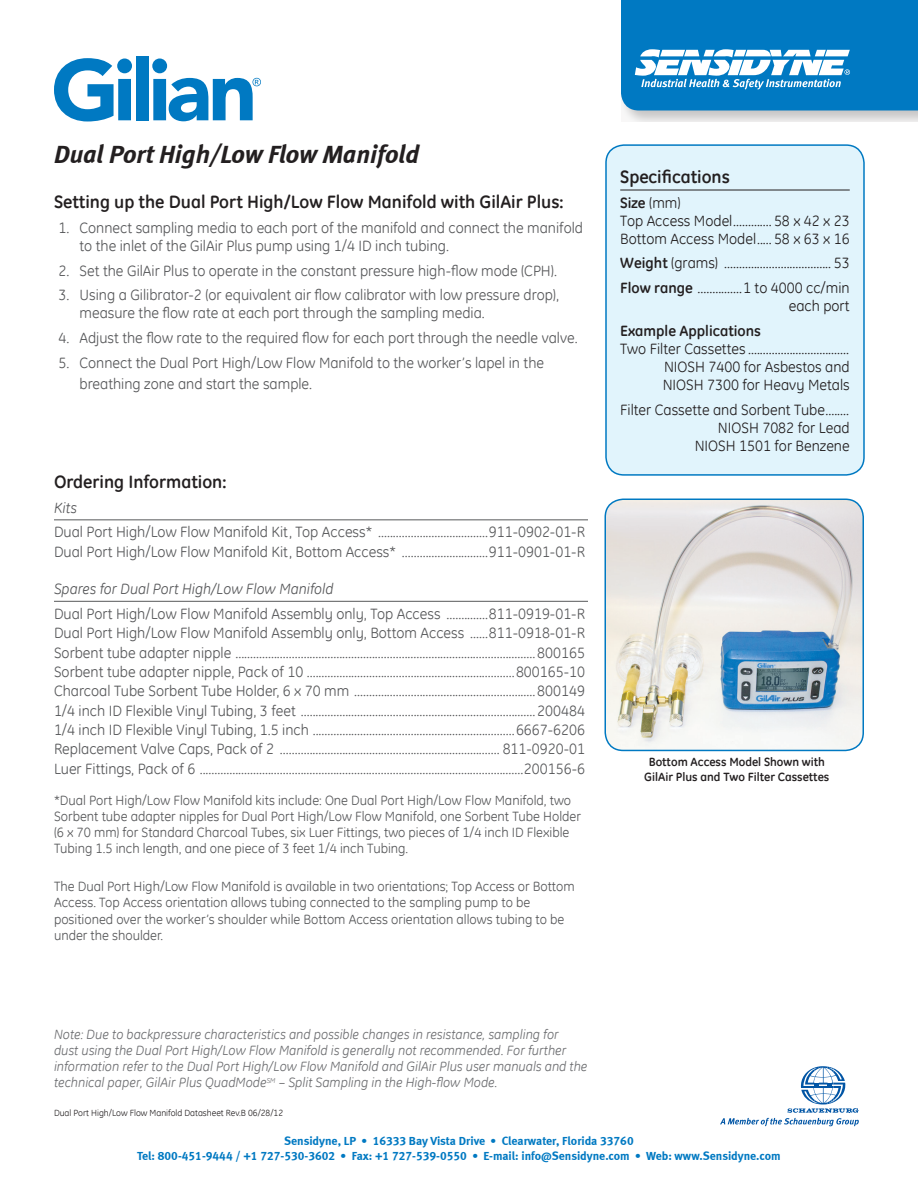
<style>
.page{position:relative;width:918px;height:1188px;background:#fff}
.page>*{position:absolute;margin:0;border:0;box-sizing:border-box;transform-origin:0 0}
.t1{font:italic 25.5px "Meta Bold LF";color:#231f20}
.t2{font:700 18px "GE Inspira";color:#231f20}
.t3{font:15px/18px "GE Inspira";color:#57585a}
.t4{font:15px/18px "GE Inspira";color:#231f20;text-align:right}
.t5{font:italic 15px "GE Inspira";color:#57585a}
.t6{font:700 15px "GE Inspira";color:#231f20}
.t7{font:13.5px/16.2px "GE Inspira";color:#57585a}
.t8{font:italic 13.5px/16.2px "GE Inspira";color:#6c6d70}
.t9{font:12px "Meta Bold LF";color:#0079c2}
.t10{font:700 12px/14.4px "GE Inspira";color:#231f20;text-align:center}
.t11{font:9px "GE Inspira";color:#231f20}
.t12{font:8.7px "Meta Book LF";color:#0079c2}
.s1{font-weight:400}
.s2{font-weight:700}
</style>
<div class="page">
<svg style="left:625px;top:111px;width:293px;height:11px;background:#dad9d9"></svg>
<svg style="left:621px;top:0;width:297px;height:111px;background:#228ac9"></svg>
<svg style="left:720px;top:1066px;width:139px;height:60px"></svg>
<hr style="left:54px;top:519px;width:534px;height:1px;background:#57585a">
<hr style="left:54px;top:601px;width:534px;height:1px;background:#57585a">
<div style="left:606px;top:145px;width:258px;height:330px;background:#e1f4fc;border-radius:18px"></div>
<hr style="left:620px;top:190px;width:230px;height:1px;background:#231f20">
<div style="left:605px;top:144px;width:260px;height:332px;border:2px solid #0079c2;border-radius:18px"></div>
<img style="left:605px;top:499px;width:258px;height:251px">
<div style="left:604px;top:499px;width:260px;height:252px;border:2px solid #0079c2;border-radius:18px"></div>
<svg style="left:54px;top:58px;width:78px;height:64px"></svg>
<div style="left:136px;top:56px;width:13px;height:64px;background:#0079c2"></div>
<svg style="left:152px;top:59px;width:109px;height:62px"></svg>
<p class="t1" style="left:54px;top:139px;width:367px">Dual Port High/Low Flow Manifold</p>
<p class="t2" style="left:54px;top:190px;width:511px">Setting up the Dual Port High/Low Flow Manifold with GilAir Plus:</p>
<p class="t3" style="left:80px;top:218px;width:505px;text-indent:-21px">1. Connect sampling media to each port of the manifold and connect the manifold to the inlet of the GilAir Plus pump using 1/4 ID inch tubing.</p>
<p class="t3" style="left:58px;top:261px;width:500px">2. Set the GilAir Plus to operate in the constant pressure high-flow mode (CPH).</p>
<p class="t3" style="left:80px;top:286px;width:481px;text-indent:-21px">3. Using a Gilibrator-2 (or equivalent air flow calibrator with low pressure drop), measure the flow rate at each port through the sampling media.</p>
<p class="t3" style="left:58px;top:329px;width:521px">4. Adjust the flow rate to the required flow for each port through the needle valve.</p>
<p class="t3" style="left:80px;top:352px;width:466px;line-height:21.6px;text-indent:-21px">5. Connect the Dual Port High/Low Flow Manifold to the worker’s lapel in the breathing zone and start the sample.</p>
<p class="t2" style="left:54px;top:470px;width:174px">Ordering Information:</p>
<p class="t5" style="left:54px;top:499px;width:24px">Kits</p>
<p class="t3" style="left:54px;top:523px;width:533px">Dual Port High/Low Flow Manifold Kit, Top Access* .....................................911-0902-01-R</p>
<p class="t3" style="left:54px;top:542px;width:533px">Dual Port High/Low Flow Manifold Kit, Bottom Access* .............................911-0901-01-R</p>
<p class="t5" style="left:54px;top:580px;width:281px">Spares for Dual Port High/Low Flow Manifold</p>
<p class="t3" style="left:54px;top:604px;width:533px">Dual Port High/Low Flow Manifold Assembly only, Top Access ..............811-0919-01-R</p>
<p class="t3" style="left:54px;top:624px;width:533px">Dual Port High/Low Flow Manifold Assembly only, Bottom Access ......811-0918-01-R</p>
<p class="t3" style="left:54px;top:643px;width:533px">Sorbent tube adapter nipple .....................................................................................................800165</p>
<p class="t3" style="left:54px;top:662px;width:533px">Sorbent tube adapter nipple, Pack of 10 ......................................................................800165-10</p>
<p class="t3" style="left:54px;top:682px;width:533px">Charcoal Tube Sorbent Tube Holder, 6 x 70 mm .............................................................800149</p>
<p class="t3" style="left:54px;top:701px;width:533px">1/4 inch ID Flexible Vinyl Tubing, 3 feet ...............................................................................200484</p>
<p class="t3" style="left:54px;top:721px;width:533px">1/4 inch ID Flexible Vinyl Tubing, 1.5 inch ....................................................................6667-6206</p>
<p class="t3" style="left:54px;top:740px;width:533px">Replacement Valve Caps, Pack of 2 .......................................................................... 811-0920-01</p>
<p class="t3" style="left:54px;top:759px;width:533px">Luer Fittings, Pack of 6 .............................................................................................................200156-6</p>
<p class="t7" style="left:54px;top:792px;width:529px">*Dual Port High/Low Flow Manifold kits include: One Dual Port High/Low Flow Manifold, two Sorbent tube adapter nipples for Dual Port High/Low Flow Manifold, one Sorbent Tube Holder (6 x 70 mm) for Standard Charcoal Tubes, six Luer Fittings, two pieces of 1/4 inch ID Flexible Tubing 1.5 inch length, and one piece of 3 feet 1/4 inch Tubing.</p>
<p class="t7" style="left:54px;top:878px;width:522px">The Dual Port High/Low Flow Manifold is available in two orientations; Top Access or Bottom Access. Top Access orientation allows tubing connected to the sampling pump to be positioned over the worker’s shoulder while Bottom Access orientation allows tubing to be under the shoulder.</p>
<p class="t2" style="left:620px;top:165px;width:111px">Specifications</p>
<p class="t6" style="left:620px;top:193px;width:62px">Size <span class="s1">(mm)</span></p>
<p class="t4" style="left:620px;top:211px;width:231px">Top Access Model............. 58 x 42 x 23</p>
<p class="t4" style="left:620px;top:229px;width:231px">Bottom Access Model..... 58 x 63 x 16</p>
<p class="t4" style="left:620px;top:254px;width:231px"><span class="s2">Weight</span> (grams) .................................... 53</p>
<p class="t4" style="left:620px;top:279px;width:231px"><span class="s2">Flow range</span> ...............1 to 4000 cc/min each port</p>
<p class="t6" style="left:620px;top:321px;width:142px">Example Applications</p>
<p class="t4" style="left:663px;top:339px;width:189px;text-align:justify;text-indent:-42px">Two Filter Cassettes ..................................<br>NIOSH 7400 for Asbestos and NIOSH 7300 for Heavy Metals</p>
<p class="t4" style="left:620px;top:400px;width:231px">Filter Cassette and Sorbent Tube........<br>NIOSH 7082 for Lead<br>NIOSH 1501 for Benzene</p>
<p class="t10" style="left:644px;top:755px;width:187px">Bottom Access Model Shown with<br>GilAir Plus and Two Filter Cassettes</p>
<p class="t8" style="left:54px;top:1026px;width:535px">Note: Due to backpressure characteristics and possible changes in resistance, sampling for<br>dust using the Dual Port High/Low Flow Manifold is generally not recommended. For further information refer to the Dual Port High/Low Flow Manifold and GilAir Plus user manuals and the technical paper, GilAir Plus QuadMode<sup>SM</sup> – Split Sampling in the High-flow Mode.</p>
<p class="t11" style="left:54px;top:1107px;width:231px">Dual Port High/Low Flow Manifold Datasheet Rev.B 06/28/12</p>
<p class="t9" style="left:284px;top:1134px;width:351px">Sensidyne, LP • 16333 Bay Vista Drive • Clearwater, Florida 33760</p>
<p class="t9" style="left:137px;top:1148px;width:645px">Tel: 800-451-9444 / +1 727-530-3602 • Fax: +1 727-539-0550 • E-mail: info@Sensidyne.com • Web: www.Sensidyne.com</p>
<p class="t12" style="left:643px;top:1151px;width:217px">Tel: 800-451-9444 / 727-530-3602 • Fax: 727-539-0550</p>
</div>
